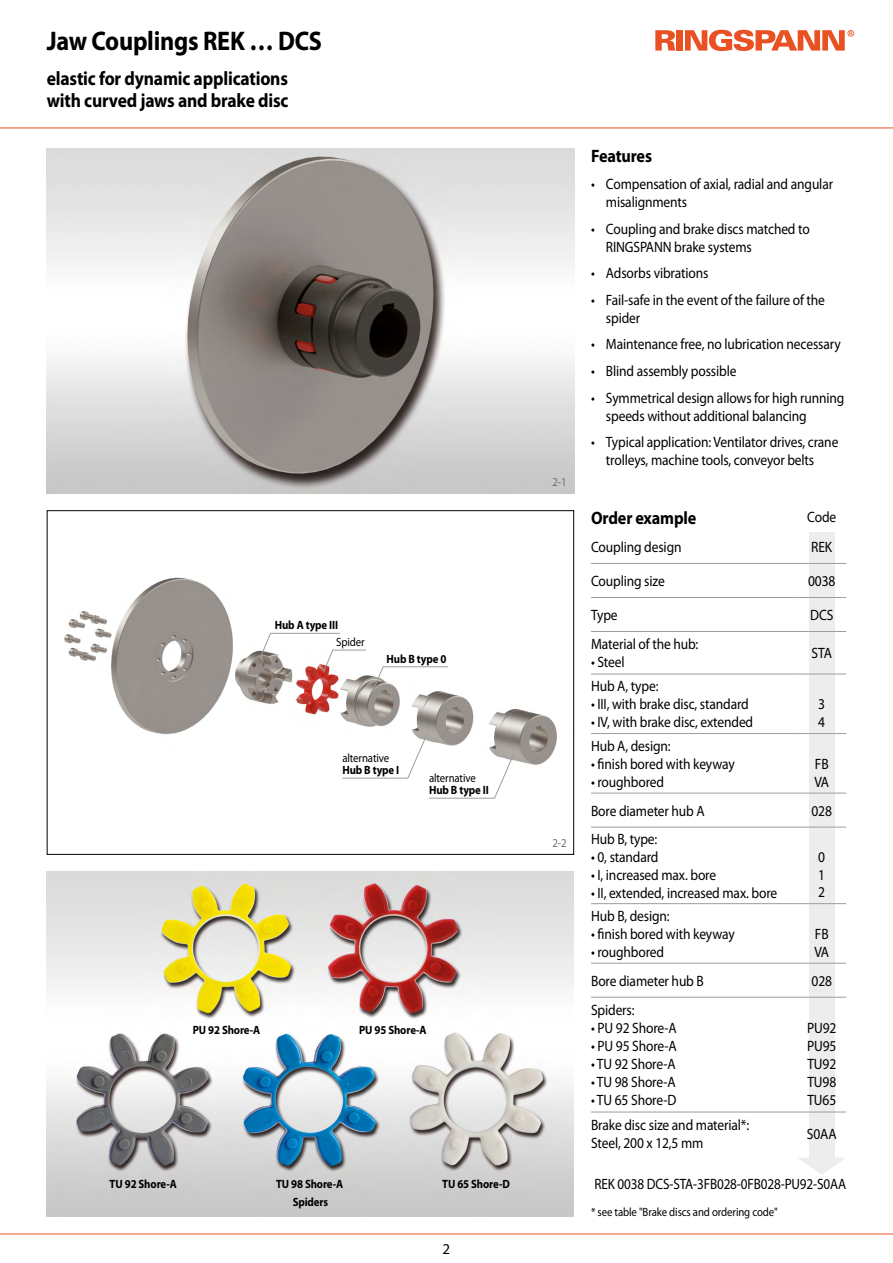
<style>
.page{position:relative;width:893px;height:1263px;background:#fff}
.page>*{position:absolute;margin:0;border:0;box-sizing:border-box;transform-origin:0 0}
.t1{font:700 27px "Myriad Pro";letter-spacing:-.01em;color:#000;scale:.9 1}
.t2{font:700 19.5px/22.2px "Myriad Pro";letter-spacing:-.01em;color:#000;scale:.9 1}
.t3{font:700 18px "Myriad Pro";letter-spacing:-.01em;color:#000;scale:.9 1}
.t4{font:15px/18px "Myriad Pro";letter-spacing:-.01em;color:#000;scale:.9 1}
.t5{font:15px "Myriad Pro";letter-spacing:-.01em;color:#000;scale:.88 1}
.t6{font:15px "Myriad Pro";letter-spacing:-.01em;color:#000}
.t7{font:700 12px "Myriad Pro";letter-spacing:-.01em;color:#000;scale:.9 1}
.t8{font:12px "Myriad Pro";letter-spacing:-.01em;color:#000;scale:.9 1}
.t9{font:12px "Myriad Pro";color:#706f6f;scale:.9 1}
</style>
<div class="page">
<img style="left:64px;top:577px;width:493px;height:188px">
<img style="left:47px;top:149px;width:527px;height:344px">
<svg style="left:655px;top:30px;width:20px;height:21px"></svg>
<div style="left:676px;top:30px;width:7px;height:21px;background:#e95123"></div>
<svg style="left:685px;top:30px;width:169px;height:21px"></svg>
<hr style="left:0;top:128px;width:893px;height:1px;background:#e95123">
<hr style="left:0;top:1233px;width:893px;height:1px;background:#e95123">
<img style="left:47px;top:872px;width:527px;height:344px">
<div style="left:809px;top:532px;width:25px;height:632px;background:#ededed"></div>
<svg style="left:799px;top:1158px;width:46px;height:17px"></svg>
<hr style="left:591px;top:563px;width:206px;height:1px;background:#9d9d9c">
<hr style="left:797px;top:563px;width:49px;height:1px;background:#9d9d9c">
<hr style="left:591px;top:597px;width:206px;height:1px;background:#9d9d9c">
<hr style="left:797px;top:597px;width:49px;height:1px;background:#9d9d9c">
<hr style="left:591px;top:631px;width:206px;height:1px;background:#9d9d9c">
<hr style="left:797px;top:631px;width:49px;height:1px;background:#9d9d9c">
<hr style="left:591px;top:674px;width:206px;height:1px;background:#9d9d9c">
<hr style="left:797px;top:674px;width:49px;height:1px;background:#9d9d9c">
<hr style="left:591px;top:733px;width:206px;height:1px;background:#9d9d9c">
<hr style="left:797px;top:733px;width:49px;height:1px;background:#9d9d9c">
<hr style="left:591px;top:793px;width:206px;height:1px;background:#9d9d9c">
<hr style="left:797px;top:793px;width:49px;height:1px;background:#9d9d9c">
<hr style="left:591px;top:827px;width:206px;height:1px;background:#9d9d9c">
<hr style="left:797px;top:827px;width:49px;height:1px;background:#9d9d9c">
<hr style="left:591px;top:903px;width:206px;height:1px;background:#9d9d9c">
<hr style="left:797px;top:903px;width:49px;height:1px;background:#9d9d9c">
<hr style="left:591px;top:963px;width:206px;height:1px;background:#9d9d9c">
<hr style="left:797px;top:963px;width:49px;height:1px;background:#9d9d9c">
<hr style="left:591px;top:997px;width:206px;height:1px;background:#9d9d9c">
<hr style="left:797px;top:997px;width:49px;height:1px;background:#9d9d9c">
<hr style="left:591px;top:1112px;width:206px;height:1px;background:#9d9d9c">
<hr style="left:797px;top:1112px;width:49px;height:1px;background:#9d9d9c">
<svg style="left:260px;top:633px;width:107px;height:40px"></svg>
<svg style="left:373px;top:666px;width:76px;height:24px"></svg>
<svg style="left:342px;top:732px;width:173px;height:67px"></svg>
<h1 class="t1" style="left:47px;top:23px;width:307px">Jaw Couplings REK … DCS</h1>
<h2 class="t2" style="left:47px;top:67px;width:270px">elastic for dynamic applications with curved jaws and brake disc</h2>
<p class="t7" style="left:275px;top:617px;width:72px">Hub A type III</p>
<p class="t8" style="left:336px;top:635px;width:33px">Spider</p>
<p class="t7" style="left:386px;top:651px;width:68px">Hub B type 0</p>
<p class="t8" style="left:342px;top:751px;width:54px">alternative</p>
<p class="t7" style="left:342px;top:762px;width:65px">Hub B type I</p>
<p class="t8" style="left:429px;top:771px;width:54px">alternative</p>
<p class="t7" style="left:429px;top:782px;width:68px">Hub B type II</p>
<p class="t7" style="left:193px;top:1022px;width:77px">PU 92 Shore-A</p>
<p class="t7" style="left:359px;top:1022px;width:77px">PU 95 Shore-A</p>
<p class="t7" style="left:110px;top:1176px;width:76px">TU 92 Shore-A</p>
<p class="t7" style="left:276px;top:1176px;width:76px">TU 98 Shore-A</p>
<p class="t7" style="left:442px;top:1176px;width:77px">TU 65 Shore-D</p>
<p class="t7" style="left:293px;top:1194px;width:41px">Spiders</p>
<p class="t6" style="left:443px;top:1240px;width:9px">2</p>
<p class="t9" style="left:552px;top:474px;width:17px">2-1</p>
<p class="t9" style="left:552px;top:836px;width:17px">2-2</p>
<p class="t3" style="left:591px;top:145px;width:69px">Features</p>
<p class="t4" style="left:606px;top:175px;width:254px;text-indent:-15px">• Compensation of axial, radial and angular misalignments</p>
<p class="t4" style="left:606px;top:219px;width:228px;text-indent:-15px">• Coupling and brake discs matched to<br>RINGSPANN brake systems</p>
<p class="t4" style="left:591px;top:264px;width:132px">• Adsorbs vibrations</p>
<p class="t4" style="left:606px;top:291px;width:245px;text-indent:-15px">• Fail-safe in the event of the failure of the spider</p>
<p class="t4" style="left:591px;top:335px;width:279px">• Maintenance free, no lubrication necessary</p>
<p class="t4" style="left:591px;top:362px;width:163px">• Blind assembly possible</p>
<p class="t4" style="left:606px;top:388px;width:266px;text-indent:-15px">• Symmetrical design allows for high running speeds without additional balancing</p>
<p class="t4" style="left:606px;top:433px;width:260px;text-indent:-15px">• Typical application: Ventilator drives, crane trolleys, machine tools, conveyor belts</p>
<p class="t3" style="left:591px;top:506px;width:119px">Order example</p>
<p class="t4" style="left:807px;top:507px;width:34px">Code</p>
<p class="t4" style="left:591px;top:538px;width:102px">Coupling design</p>
<p class="t4" style="left:811px;top:538px;width:25px">REK</p>
<p class="t4" style="left:591px;top:572px;width:83px">Coupling size</p>
<p class="t4" style="left:808px;top:572px;width:32px">0038</p>
<p class="t4" style="left:591px;top:606px;width:31px">Type</p>
<p class="t4" style="left:810px;top:606px;width:27px">DCS</p>
<p class="t4" style="left:591px;top:635px;width:121px">Material of the hub:</p>
<p class="t4" style="left:591px;top:653px;width:39px">• Steel</p>
<p class="t4" style="left:812px;top:644px;width:24px">STA</p>
<p class="t4" style="left:591px;top:677px;width:76px">Hub A, type:</p>
<p class="t4" style="left:591px;top:695px;width:177px">• III, with brake disc, standard</p>
<p class="t4" style="left:591px;top:713px;width:182px">• IV, with brake disc, extended</p>
<p class="t4" style="left:591px;top:737px;width:90px">Hub A, design:</p>
<p class="t4" style="left:591px;top:755px;width:161px">• finish bored with keyway</p>
<p class="t4" style="left:591px;top:773px;width:83px">• roughbored</p>
<p class="t4" style="left:818px;top:695px;width:9px;line-height:17.2px">3<br>4</p>
<p class="t4" style="left:814px;top:755px;width:18px">FB<br>VA</p>
<p class="t4" style="left:591px;top:801px;width:128px">Bore diameter hub A</p>
<p class="t4" style="left:811px;top:801px;width:24px">028</p>
<p class="t4" style="left:591px;top:830px;width:75px">Hub B, type:</p>
<p class="t4" style="left:591px;top:848px;width:76px">• 0, standard</p>
<p class="t4" style="left:591px;top:866px;width:140px">• I, increased max. bore</p>
<p class="t4" style="left:591px;top:884px;width:208px">• II, extended, increased max. bore</p>
<p class="t4" style="left:818px;top:848px;width:9px;line-height:17.2px;text-align:justify">0<br>1<br>2</p>
<p class="t4" style="left:591px;top:907px;width:89px">Hub B, design:</p>
<p class="t4" style="left:591px;top:925px;width:161px">• finish bored with keyway</p>
<p class="t4" style="left:591px;top:943px;width:83px">• roughbored</p>
<p class="t4" style="left:814px;top:925px;width:18px">FB<br>VA</p>
<p class="t4" style="left:591px;top:971px;width:127px">Bore diameter hub B</p>
<p class="t4" style="left:811px;top:971px;width:24px">028</p>
<p class="t4" style="left:591px;top:1001px;width:50px">Spiders:</p>
<p class="t4" style="left:591px;top:1019px;width:97px">• PU 92 Shore-A</p>
<p class="t4" style="left:591px;top:1037px;width:97px">• PU 95 Shore-A</p>
<p class="t4" style="left:591px;top:1055px;width:95px">• TU 92 Shore-A</p>
<p class="t4" style="left:591px;top:1073px;width:95px">• TU 98 Shore-A</p>
<p class="t4" style="left:591px;top:1091px;width:96px">• TU 65 Shore-D</p>
<p class="t4" style="left:807px;top:1019px;width:34px;text-align:justify">PU92<br>PU95<br>TU92<br>TU98<br>TU65</p>
<p class="t4" style="left:591px;top:1116px;width:177px">Brake disc size and material*:<br>Steel, 200 x 12,5 mm</p>
<p class="t4" style="left:807px;top:1125px;width:34px">S0AA</p>
<p class="t5" style="left:595px;top:1174px;width:287px">REK 0038 DCS-STA-3FB028-0FB028-PU92-S0AA</p>
<p class="t8" style="left:591px;top:1205px;width:209px">* see table "Brake discs and ordering code"</p>
</div>
